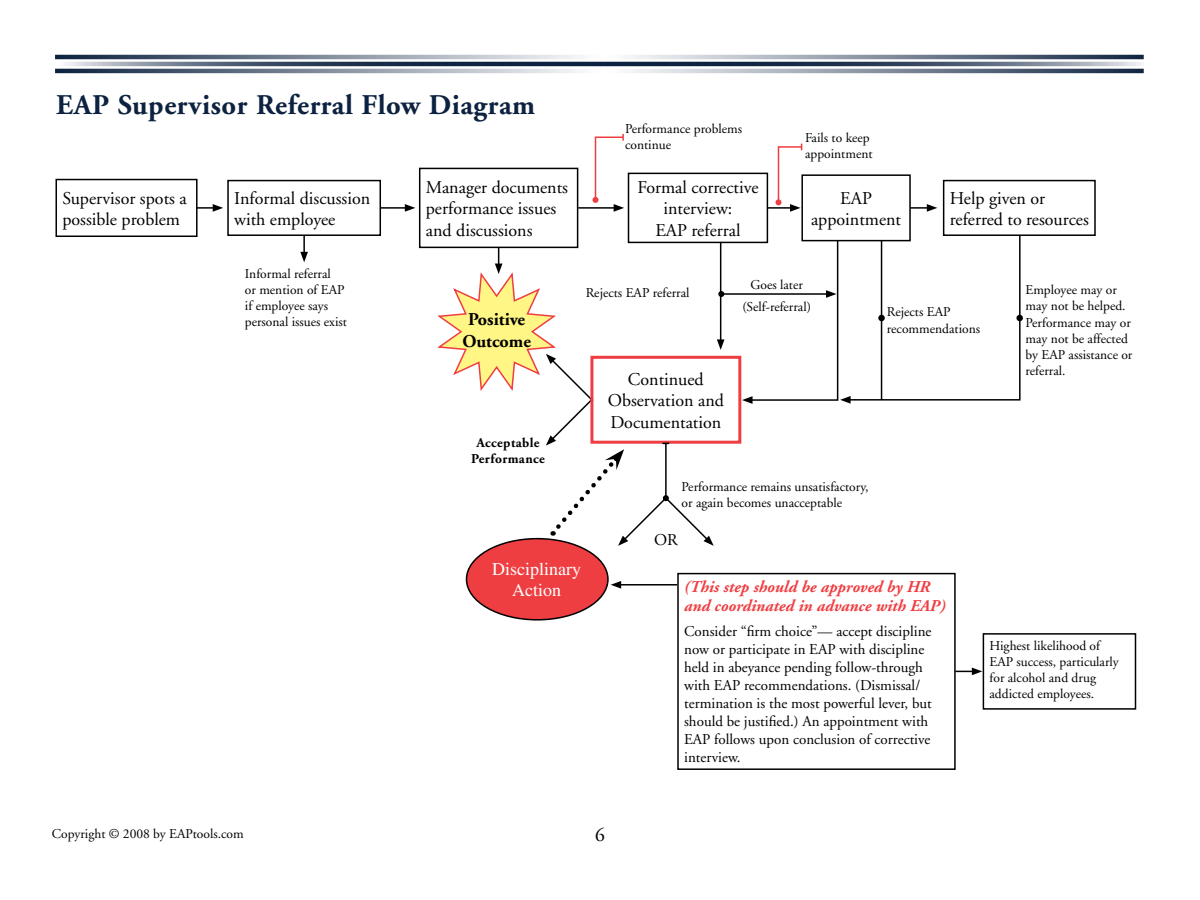
<style>
.page{position:relative;width:1200px;height:900px;background:#fff}
.page>*{position:absolute;margin:0;border:0;box-sizing:border-box;transform-origin:0 0}
.t1{font:700 28.5px "Adobe Garamond";letter-spacing:.02em;color:#0d2240}
.t2{font:19.5px "Adobe Garamond";color:#000}
.t3{font:18px/21.6px "Adobe Garamond";color:#000}
.t4{font:18px/21.6px "Times";color:#fff;text-align:center}
.t5{font:700 18px/21.6px "Adobe Garamond";color:#000;text-align:center}
.t6{font:italic 700 16.5px/19.8px "Adobe Garamond";color:#ef3e42}
.t7{font:16.5px "Adobe Garamond";color:#000}
.t8{font:15px/18px "Adobe Garamond";color:#000}
.t9{font:13.5px/16.2px "Adobe Garamond";color:#000}
.t10{font:700 13.5px/16.2px "Adobe Garamond";letter-spacing:.03em;color:#000;text-align:center}
</style>
<div class="page">
<div style="left:56px;top:179px;width:142px;height:58px;border:2px solid #000"></div>
<div style="left:227px;top:180px;width:154px;height:56px;border:2px solid #000"></div>
<div style="left:419px;top:168px;width:159px;height:80px;border:2px solid #000"></div>
<div style="left:628px;top:173px;width:140px;height:70px;border:2px solid #000"></div>
<div style="left:801px;top:174px;width:110px;height:67px;border:2px solid #000"></div>
<div style="left:943px;top:180px;width:153px;height:56px;border:2px solid #000"></div>
<div style="left:677px;top:573px;width:279px;height:197px;border:2px solid #000"></div>
<div style="left:590px;top:356px;width:151px;height:88px;border:3px solid #ef3e42"></div>
<div style="left:466px;top:539px;width:142px;height:81px;background:#ef3e42;border-radius:50%"></div>
<div style="left:983px;top:633px;width:153px;height:77px;border:2px solid #000"></div>
<svg style="left:196px;top:204px;width:27px;height:8px"></svg>
<hr style="left:381px;top:207px;width:26px;height:2px;background:#000">
<svg style="left:405px;top:204px;width:10px;height:8px"></svg>
<hr style="left:578px;top:207px;width:38px;height:2px;background:#000">
<hr style="left:768px;top:207px;width:24px;height:2px;background:#000">
<svg style="left:910px;top:204px;width:27px;height:8px"></svg>
<svg style="left:300px;top:235px;width:8px;height:27px"></svg>
<svg style="left:955px;top:668px;width:27px;height:7px"></svg>
<svg style="left:592px;top:134px;width:32px;height:78px"></svg>
<svg style="left:776px;top:144px;width:27px;height:68px"></svg>
<hr style="left:720px;top:242px;width:1px;height:100px;background:#000">
<hr style="left:721px;top:293px;width:107px;height:2px;background:#000">
<svg style="left:742px;top:234px;width:279px;height:170px"></svg>
<div style="left:878px;top:315px;width:7px;height:6px;background:#000;border-radius:50%"></div>
<div style="left:1016px;top:315px;width:7px;height:6px;background:#000;border-radius:50%"></div>
<hr style="left:619px;top:584px;width:58px;height:2px;background:#000">
<svg style="left:611px;top:581px;width:10px;height:8px"></svg>
<svg style="left:435px;top:247px;width:290px;height:299px"></svg>
<hr style="left:881px;top:241px;width:1px;height:159px;background:#000">
<svg style="left:55px;top:69px;width:1089px;height:4px;background:#86919f"></svg>
<svg style="left:64px;top:62px;width:1079px;height:4px;background:#43536a"></svg>
<svg style="left:55px;top:55px;width:1089px;height:4px;background:#86919f"></svg>
<h1 class="t1" style="left:56px;top:89px;width:480px">EAP Supervisor Referral Flow Diagram</h1>
<p class="t9" style="left:625px;top:121px;width:119px">Performance problems continue</p>
<p class="t9" style="left:805px;top:130px;width:69px">Fails to keep appointment</p>
<h3 class="t3" style="left:62px;top:188px;width:126px">Supervisor spots a possible problem</h3>
<h3 class="t3" style="left:234px;top:188px;width:138px">Informal discussion with employee</h3>
<h3 class="t3" style="left:426px;top:177px;width:144px">Manager documents performance issues and discussions</h3>
<h3 class="t3" style="left:637px;top:177px;width:123px;text-align:center">Formal corrective interview:<br>EAP referral</h3>
<h3 class="t3" style="left:811px;top:188px;width:92px;text-align:center">EAP appointment</h3>
<h3 class="t3" style="left:950px;top:188px;width:141px">Help given or referred to resources</h3>
<p class="t9" style="left:245px;top:266px;width:104px">Informal referral<br>or mention of EAP if employee says personal issues exist</p>
<h3 class="t5" style="left:462px;top:309px;width:70px">Positive<br>Outcome</h3>
<p class="t10" style="left:471px;top:435px;width:75px">Acceptable<br>Performance</p>
<p class="t9" style="left:586px;top:285px;width:105px">Rejects EAP referral</p>
<p class="t9" style="left:742px;top:274px;width:70px;line-height:22.5px;text-align:center">Goes later (Self-referral)</p>
<h3 class="t3" style="left:608px;top:369px;width:118px;text-align:center">Continued<br>Observation and<br>Documentation</h3>
<p class="t9" style="left:887px;top:304px;width:95px">Rejects EAP recommendations</p>
<p class="t9" style="left:682px;top:479px;width:189px">Performance remains unsatisfactory, or again becomes unacceptable</p>
<p class="t7" style="left:654px;top:531px;width:25px">OR</p>
<h3 class="t4" style="left:492px;top:558px;width:90px">Disciplinary<br>Action</h3>
<p class="t6" style="left:684px;top:577px;width:263px">(This step should be approved by HR and coordinated in advance with EAP)</p>
<p class="t8" style="left:684px;top:623px;width:249px">Consider “firm choice”— accept discipline now or participate in EAP with discipline held in abeyance pending follow-through with EAP recommendations. (Dismissal/ termination is the most powerful lever, but should be justified.) An appointment with EAP follows upon conclusion of corrective interview.</p>
<p class="t9" style="left:1026px;top:282px;width:108px">Employee may or may not be helped.<br>Performance may or may not be affected by EAP assistance or referral.</p>
<p class="t9" style="left:990px;top:638px;width:131px">Highest likelihood of<br>EAP success, particularly for alcohol and drug addicted employees.</p>
<p class="t9" style="left:52px;top:826px;width:193px">Copyright © 2008 by EAPtools.com</p>
<h2 class="t2" style="left:595px;top:824px;width:11px">6</h2>
</div>
